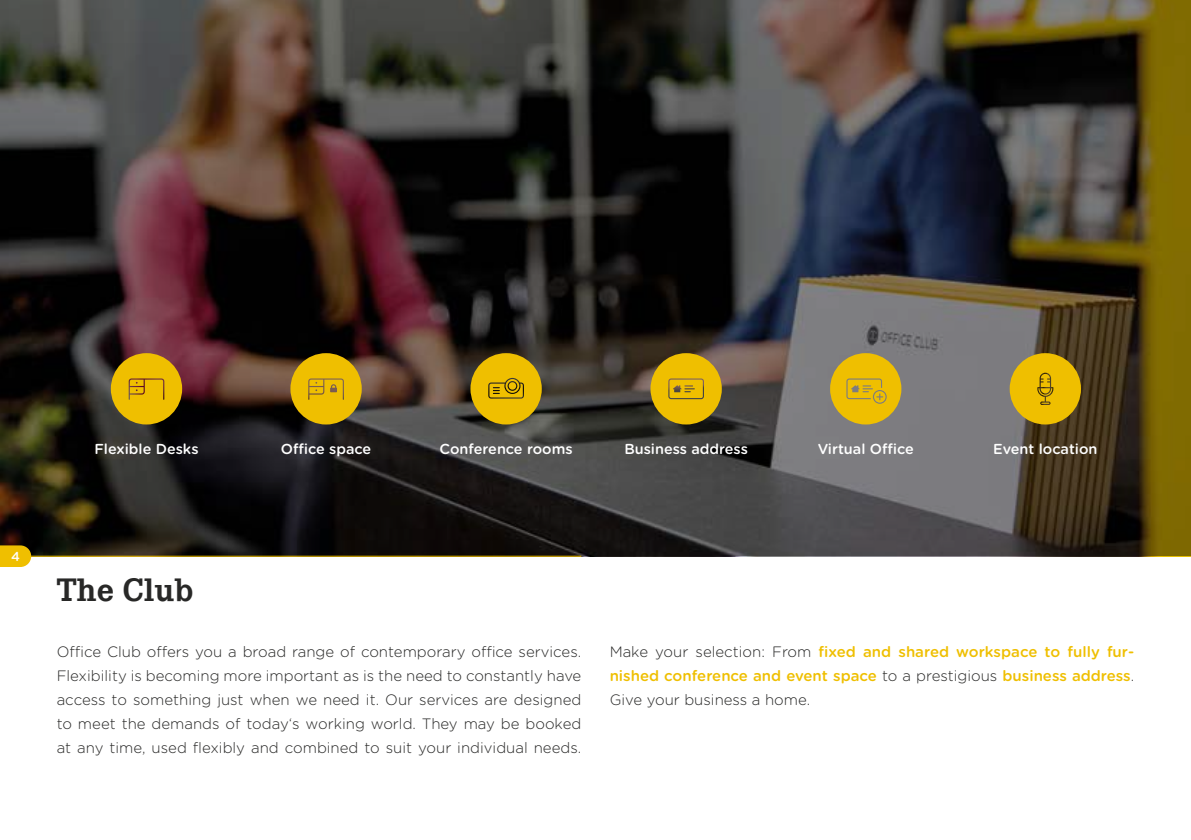
<style>
.page{position:relative;width:1191px;height:840px;background:#fff}
.page>*{position:absolute;margin:0;border:0;box-sizing:border-box;transform-origin:0 0}
.t1{font:700 32px "Corporate EBQ";color:#282827}
.t2{font:300 15px/24px "Gotham Rounded";color:#282827;text-align:justify}
.t3{font:500 15px/24px "Gotham Rounded";color:#efbf00;text-align:justify}
.t4{font:500 14.4px "Gotham Rounded";color:#fff}
.t5{font:500 13px "Gotham Rounded";color:#fff}
.s1{font-weight:300;color:#282827}
</style>
<div class="page">
<img style="left:0;top:0;width:1191px;height:556px">
<svg style="left:0;top:545px;width:31px;height:21px"></svg>
<hr style="left:0;top:555px;width:581px;height:1px;background:#efbf00">
<svg style="left:111px;top:353px;width:71px;height:71px;background:#c49909"></svg>
<svg style="left:290px;top:353px;width:72px;height:71px;background:#c0990a"></svg>
<svg style="left:470px;top:353px;width:72px;height:71px;background:#bf9a0c"></svg>
<svg style="left:650px;top:353px;width:72px;height:71px;background:#c49e0f"></svg>
<svg style="left:830px;top:353px;width:71px;height:71px;background:#d1ad20"></svg>
<svg style="left:1009px;top:353px;width:72px;height:71px;background:#caa411"></svg>
<p class="t4" style="left:94px;top:438px;width:106px">Flexible Desks</p>
<p class="t4" style="left:281px;top:438px;width:92px">Office space</p>
<p class="t4" style="left:439px;top:438px;width:134px">Conference rooms</p>
<p class="t4" style="left:624px;top:438px;width:125px">Business address</p>
<p class="t4" style="left:817px;top:438px;width:98px">Virtual Office</p>
<p class="t4" style="left:993px;top:438px;width:106px">Event location</p>
<p class="t5" style="left:11px;top:547px;width:10px">4</p>
<h1 class="t1" style="left:57px;top:570px;width:138px">The Club</h1>
<p class="t2" style="left:57px;top:639px;width:526px">Office Club offers you a broad range of contemporary office services.<br>Flexibility is becoming more important as is the need to constantly have access to something just when we need it. Our services are designed to meet the demands of today‘s working world. They may be booked at any time, used flexibly and combined to suit your individual needs.</p>
<p class="t3" style="left:609px;top:639px;width:526px"><span class="s1">Make your selection: From</span> fixed and shared workspace to fully fur&shy;nished conference and event space <span class="s1">to a prestigious</span> business address<span class="s1">.<br>Give your business a home.</span></p>
</div>
